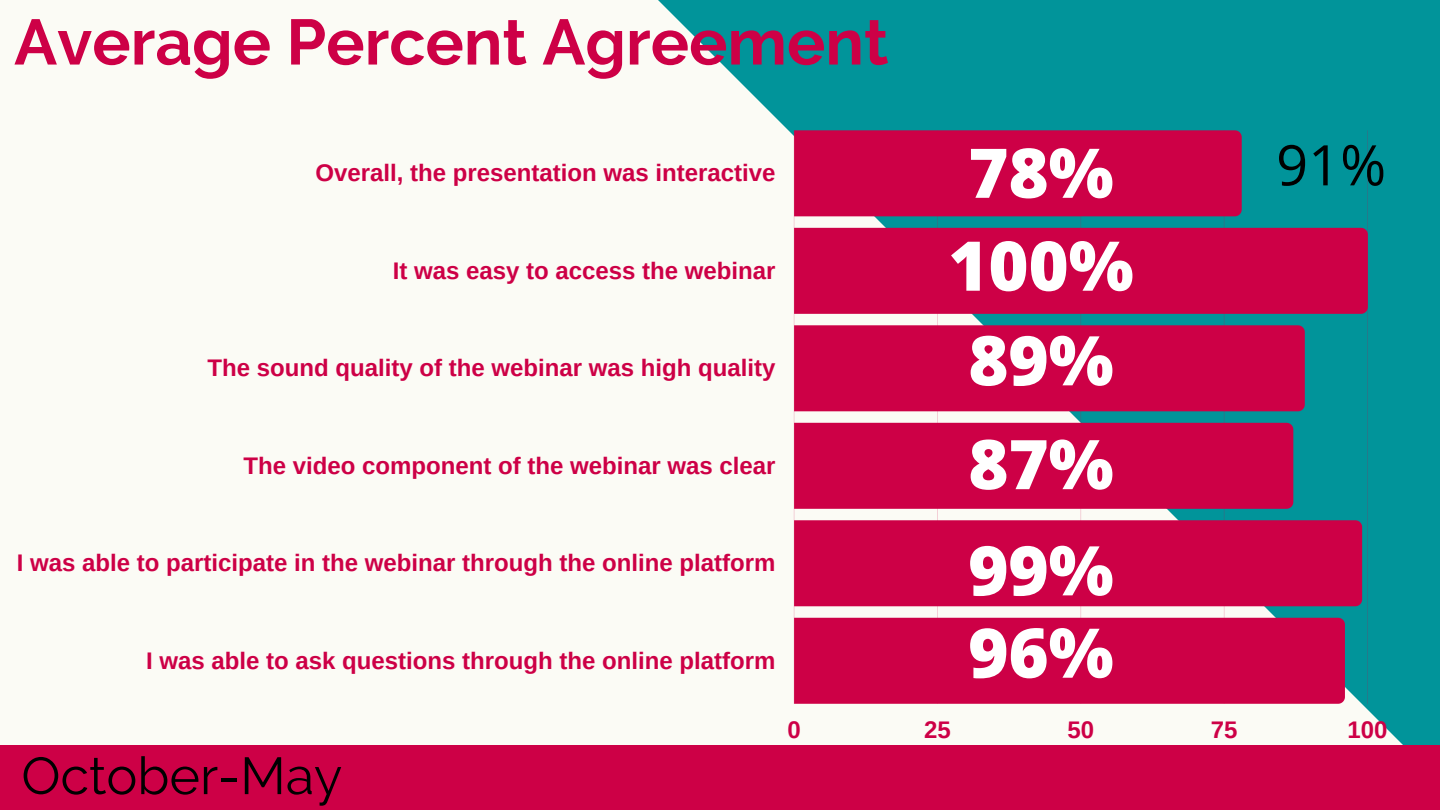
<style>
.page{position:relative;width:1440px;height:810px;background:#fbfbf5}
.page>*{position:absolute;margin:0;border:0;box-sizing:border-box;transform-origin:0 0}
.t1{font:800 68.6px "Open Sans";color:#fff}
.t2{font:700 64px "Raleway";color:#cd0046}
.t3{font:56px "Open Sans";color:#000}
.t4{font:52px "Raleway";color:#000}
.t5{font:700 24px "Arimo";color:#cd0046}
</style>
<div class="page">
<svg style="left:658px;top:0;width:782px;height:745px;fill:#01949a"></svg>
<div style="left:0;top:745px;width:1440px;height:65px;background:#cd0046"></div>
<hr style="left:794px;top:130px;width:1px;height:574px;background:#cd0046;opacity:.25">
<hr style="left:937px;top:130px;width:1px;height:574px;background:#cd0046;opacity:.25">
<hr style="left:1080px;top:130px;width:1px;height:574px;background:#cd0046;opacity:.25">
<hr style="left:1224px;top:130px;width:1px;height:574px;background:#cd0046;opacity:.25">
<hr style="left:1367px;top:130px;width:1px;height:574px;background:#247a8b">
<div style="left:794px;top:130px;width:448px;height:86px;background:#cd0046"></div>
<div style="left:794px;top:228px;width:574px;height:86px;background:#cd0046"></div>
<div style="left:794px;top:325px;width:511px;height:86px;background:#cd0046"></div>
<div style="left:794px;top:423px;width:499px;height:86px;background:#cd0046"></div>
<div style="left:794px;top:520px;width:568px;height:86px;background:#cd0046"></div>
<div style="left:794px;top:618px;width:551px;height:86px;background:#cd0046"></div>
<h2 class="t2" style="left:14px;top:4px;width:876px">Average Percent Agreement</h2>
<p class="t5" style="left:315px;top:160px;width:462px">Overall, the presentation was interactive</p>
<p class="t5" style="left:393px;top:257px;width:384px">It was easy to access the webinar</p>
<p class="t5" style="left:208px;top:355px;width:569px">The sound quality of the webinar was high quality</p>
<p class="t5" style="left:243px;top:452px;width:533px">The video component of the webinar was clear</p>
<p class="t5" style="left:17px;top:550px;width:760px">I was able to participate in the webinar through the online platform</p>
<p class="t5" style="left:146px;top:647px;width:631px">I was able to ask questions through the online platform</p>
<h1 class="t1" style="left:968px;top:125px;width:147px">78%</h1>
<h1 class="t1" style="left:948px;top:217px;width:187px">100%</h1>
<h1 class="t1" style="left:968px;top:312px;width:147px">89%</h1>
<h1 class="t1" style="left:968px;top:416px;width:147px">87%</h1>
<h1 class="t1" style="left:968px;top:522px;width:147px">99%</h1>
<h1 class="t1" style="left:968px;top:604px;width:147px">96%</h1>
<h3 class="t3" style="left:1276px;top:126px;width:112px">91%</h3>
<h3 class="t4" style="left:21px;top:745px;width:322px">October-May</h3>
<p class="t5" style="left:787px;top:716px;width:15px">0</p>
<p class="t5" style="left:924px;top:716px;width:28px">25</p>
<p class="t5" style="left:1067px;top:716px;width:28px">50</p>
<p class="t5" style="left:1211px;top:716px;width:28px">75</p>
<p class="t5" style="left:1348px;top:716px;width:42px">100</p>
</div>
